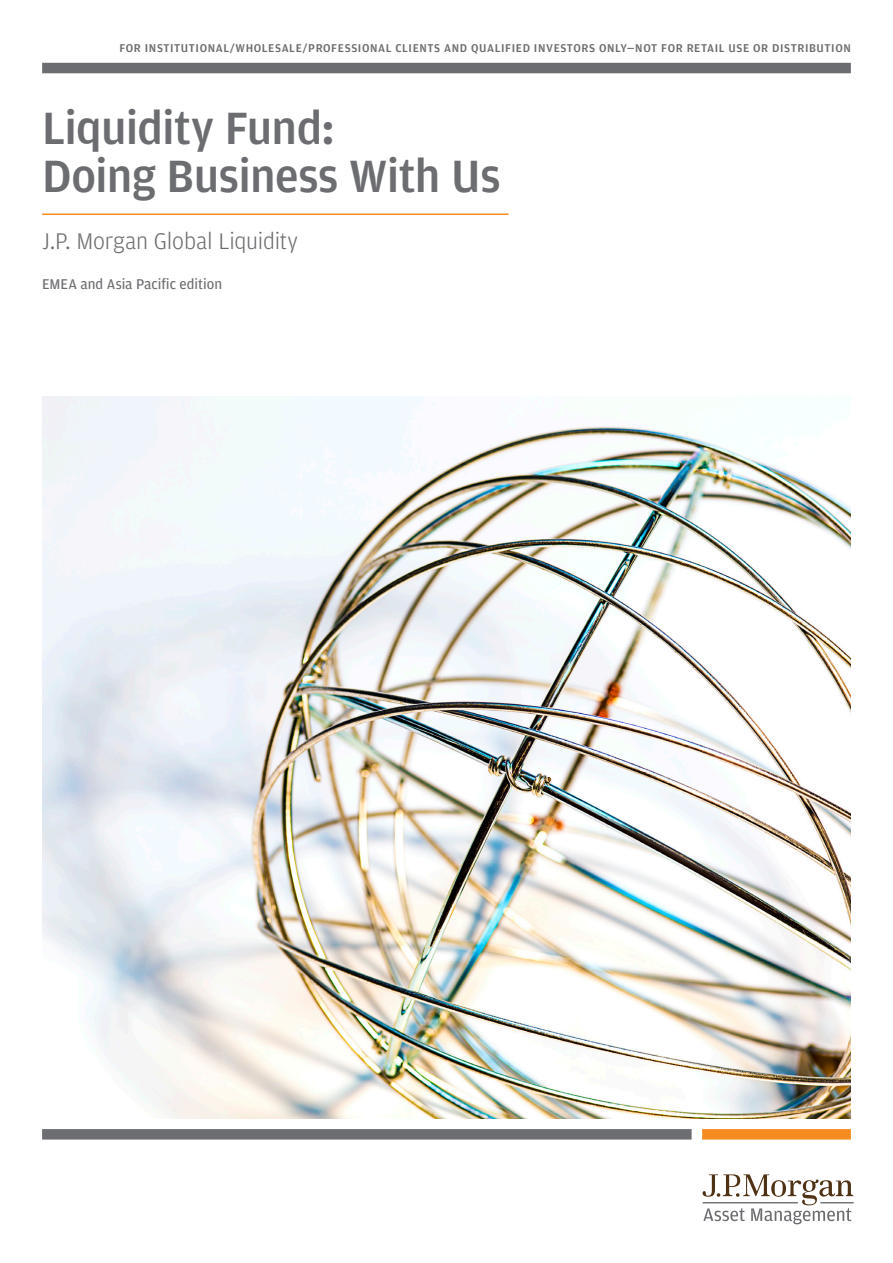
<style>
.page{position:relative;width:893px;height:1263px;background:#fff}
.page>*{position:absolute;margin:0;border:0;box-sizing:border-box;transform-origin:0 0}
.t1{font:500 48px/48px "Amplitude";letter-spacing:-.015em;color:#6c6d70}
.t2{font:300 24px "Amplitude";letter-spacing:-.01em;color:#6c6d70}
.t3{font:15px "Amplitude";color:#6c6d70}
.t4{font:500 12px "Amplitude";letter-spacing:.05em;color:#6c6d70}
</style>
<div class="page">
<div style="left:42px;top:1129px;width:650px;height:10px;background:#6c6d70"></div>
<div style="left:702px;top:1129px;width:149px;height:10px;background:#f68b1f"></div>
<hr style="left:820px;top:1202px;width:34px;height:1px;background:#6c6d70">
<hr style="left:702px;top:1202px;width:96px;height:1px;background:#6c6d70">
<svg style="left:703px;top:1174px;width:150px;height:50px"></svg>
<div style="left:42px;top:63px;width:809px;height:10px;background:#6c6d70"></div>
<img style="left:42px;top:396px;width:809px;height:723px">
<hr style="left:42px;top:213px;width:467px;height:2px;background:#f68b1f">
<p class="t4" style="left:119px;top:40px;width:733px">FOR INSTITUTIONAL/WHOLESALE/PROFESSIONAL CLIENTS AND QUALIFIED INVESTORS ONLY—NOT FOR RETAIL USE OR DISTRIBUTION</p>
<h1 class="t1" style="left:42px;top:103px;width:460px">Liquidity Fund:<br>Doing Business With Us</h1>
<h2 class="t2" style="left:42px;top:226px;width:258px">J.P. Morgan Global Liquidity</h2>
<p class="t3" style="left:42px;top:274px;width:182px">EMEA and Asia Pacific edition</p>
</div>
